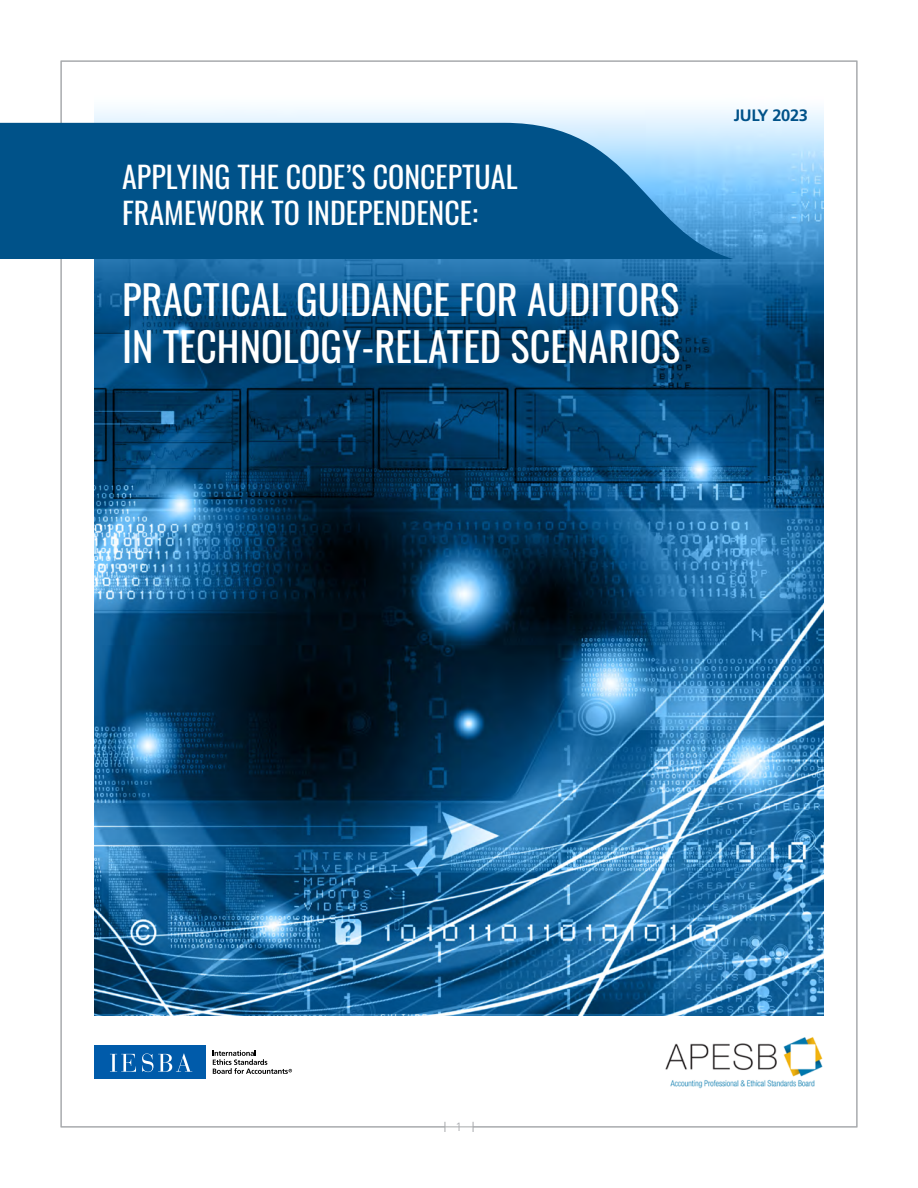
<style>
.page{position:relative;width:918px;height:1188px;background:#fff}
.page>*{position:absolute;margin:0;border:0;box-sizing:border-box;transform-origin:0 0}
.t1{font:40.5px/46.5px "Oswald";color:#fff}
.t2{font:30px/36px "Oswald";color:#fff}
.t3{font:700 16.5px "Frutiger LT Std";letter-spacing:-.02em;color:#005289}
.t4{font:300 12px "Frutiger LT Std";color:#a7a9ac}
</style>
<div class="page">
<svg style="left:446px;top:1122px;width:27px;height:10px"></svg>
<img style="left:94px;top:107px;width:730px;height:908px">
<svg style="left:0;top:123px;width:733px;height:136px;background:#136296"></svg>
<div style="left:94px;top:1046px;width:112px;height:33px;background:#005baa"></div>
<svg style="left:110px;top:1054px;width:26px;height:18px"></svg>
<svg style="left:142px;top:1053px;width:50px;height:19px"></svg>
<svg style="left:213px;top:1050px;width:79px;height:24px"></svg>
<img style="left:665px;top:1037px;width:158px;height:52px">
<p class="t2" style="left:122px;top:156px;width:397px">APPLYING THE CODE’S CONCEPTUAL<br>FRAMEWORK TO INDEPENDENCE:</p>
<p class="t1" style="left:122px;top:272px;width:560px">PRACTICAL GUIDANCE FOR AUDITORS<br>IN TECHNOLOGY-RELATED SCENARIOS</p>
<p class="t3" style="left:734px;top:105px;width:76px">JULY 2023</p>
<p class="t4" style="left:456px;top:1120px;width:8px">1</p>
</div>
